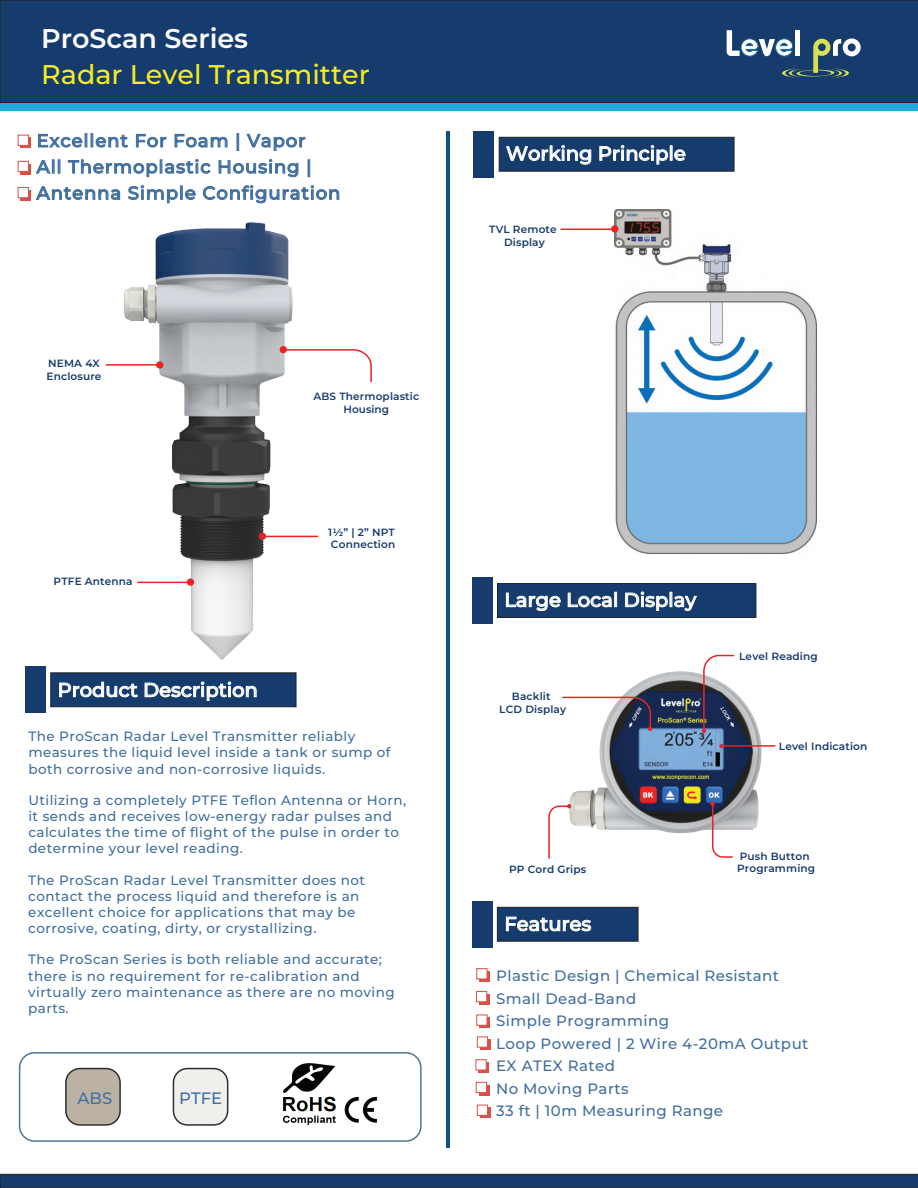
<style>
.page{position:relative;width:918px;height:1188px;background:#fff}
.page>*{position:absolute;margin:0;border:0;box-sizing:border-box;transform-origin:0 0}
.t1{font:500 27px "Montserrat";color:#f5ed21}
.t2{font:600 27px "Montserrat";color:#fff}
.t3{font:500 19.5px "Montserrat";color:#fff}
.t4{font:500 18px/26.2px "Montserrat";letter-spacing:.05em;color:#416fa0}
.t5{font:500 16.5px "Montserrat";color:#416fa0}
.t6{font:500 15px/22.5px "Montserrat";letter-spacing:.03em;color:#416fa0}
.t7{font:500 13.5px/16.2px "Montserrat";letter-spacing:.035em;color:#416fa0}
.t8{font:600 10.5px/12.6px "Montserrat";letter-spacing:.015em;color:#183b6e;text-align:center}
</style>
<div class="page">
<img style="left:569px;top:671px;width:207px;height:163px">
<div style="left:0;top:0;width:918px;height:103px;background:#163c6e"></div>
<img style="left:124px;top:222px;width:176px;height:438px">
<img style="left:615px;top:209px;width:201px;height:345px">
<svg style="left:38px;top:133px;width:90px;height:15px"></svg>
<svg style="left:136px;top:134px;width:31px;height:14px"></svg>
<svg style="left:175px;top:134px;width:53px;height:14px"></svg>
<svg style="left:237px;top:133px;width:2px;height:18px"></svg>
<svg style="left:246px;top:134px;width:59px;height:17px"></svg>
<svg style="left:36px;top:160px;width:24px;height:14px"></svg>
<svg style="left:68px;top:159px;width:143px;height:18px"></svg>
<svg style="left:219px;top:159px;width:79px;height:18px"></svg>
<svg style="left:308px;top:160px;width:2px;height:17px"></svg>
<svg style="left:36px;top:186px;width:84px;height:14px"></svg>
<svg style="left:128px;top:185px;width:50px;height:18px"></svg>
<div style="left:180px;top:186px;width:3px;height:14px;border:1px solid #416fa0"></div>
<svg style="left:185px;top:189px;width:11px;height:11px"></svg>
<svg style="left:203px;top:185px;width:136px;height:18px"></svg>
<div style="left:21px;top:138px;width:10px;height:10px;background:#da5046"></div>
<div style="left:18px;top:135px;width:11px;height:11px;background:#fff;border:1px solid #da5046"></div>
<div style="left:21px;top:164px;width:10px;height:10px;background:#da5046"></div>
<div style="left:18px;top:161px;width:11px;height:11px;background:#fff;border:1px solid #da5046"></div>
<div style="left:21px;top:190px;width:10px;height:10px;background:#da5046"></div>
<div style="left:18px;top:187px;width:11px;height:11px;background:#fff;border:1px solid #da5046"></div>
<hr style="left:446px;top:132px;width:4px;height:1016px;background:#085386">
<div style="left:0;top:103px;width:918px;height:7px;background:#24a8e0"></div>
<svg style="left:727px;top:30px;width:134px;height:48px"></svg>
<svg style="left:0;top:1174px;width:918px;height:14px"></svg>
<div style="left:472px;top:577px;width:21px;height:47px;background:#163c6e"></div>
<div style="left:497px;top:583px;width:259px;height:35px;background:#163c6e;border:1px solid #231f20"></div>
<div style="left:472px;top:901px;width:21px;height:47px;background:#163c6e"></div>
<div style="left:497px;top:907px;width:141px;height:35px;background:#163c6e;border:1px solid #231f20"></div>
<div style="left:479px;top:971px;width:11px;height:11px;background:#da5046"></div>
<div style="left:477px;top:969px;width:10px;height:10px;background:#fff"></div>
<div style="left:479px;top:994px;width:10px;height:10px;background:#da5046"></div>
<div style="left:476px;top:991px;width:11px;height:11px;background:#fff;border:1px solid #da5046"></div>
<div style="left:479px;top:1018px;width:11px;height:10px;background:#da5046"></div>
<div style="left:477px;top:1015px;width:10px;height:10px;background:#fff"></div>
<div style="left:480px;top:1040px;width:10px;height:10px;background:#da5046"></div>
<div style="left:477px;top:1037px;width:11px;height:10px;background:#fff;border:1px solid #da5046"></div>
<div style="left:479px;top:1062px;width:10px;height:11px;background:#da5046"></div>
<div style="left:476px;top:1060px;width:10px;height:10px;background:#fff"></div>
<div style="left:479px;top:1085px;width:10px;height:10px;background:#da5046"></div>
<div style="left:476px;top:1082px;width:11px;height:11px;background:#fff;border:1px solid #da5046"></div>
<svg style="left:506px;top:592px;width:55px;height:19px"></svg>
<svg style="left:568px;top:592px;width:44px;height:15px"></svg>
<div style="left:614px;top:592px;width:3px;height:15px;border:1px solid #fff"></div>
<svg style="left:625px;top:591px;width:72px;height:20px"></svg>
<svg style="left:506px;top:917px;width:85px;height:14px"></svg>
<div style="left:474px;top:131px;width:20px;height:47px;background:#163c6e"></div>
<div style="left:499px;top:137px;width:235px;height:35px;background:#163c6e;border:1px solid #231f20"></div>
<svg style="left:506px;top:145px;width:85px;height:20px"></svg>
<svg style="left:599px;top:145px;width:87px;height:20px"></svg>
<div style="left:25px;top:666px;width:21px;height:47px;background:#163c6e"></div>
<div style="left:50px;top:672px;width:246px;height:35px;background:#163c6e;border:1px solid #231f20"></div>
<svg style="left:59px;top:682px;width:79px;height:15px"></svg>
<svg style="left:145px;top:681px;width:112px;height:20px"></svg>
<div style="left:480px;top:1108px;width:10px;height:10px;background:#da5046"></div>
<div style="left:477px;top:1105px;width:11px;height:10px;background:#fff;border:1px solid #da5046"></div>
<div style="left:66px;top:1069px;width:54px;height:56px;background:#bbb2a4;border-radius:14px"></div>
<div style="left:65px;top:1068px;width:56px;height:58px;border:2px solid #2f2e2e;border-radius:14px"></div>
<div style="left:173px;top:1069px;width:55px;height:56px;background:#f1efec;border-radius:14px"></div>
<div style="left:173px;top:1068px;width:55px;height:58px;border:2px solid #2f2e2e;border-radius:14px"></div>
<img style="left:282px;top:1063px;width:96px;height:62px">
<div style="left:19px;top:1052px;width:403px;height:90px;border:2px solid #52758c;border-radius:15px"></div>
<svg style="left:282px;top:348px;width:90px;height:36px"></svg>
<hr style="left:262px;top:536px;width:56px;height:1px;background:#ee2123">
<hr style="left:561px;top:229px;width:55px;height:1px;background:#ee2123">
<hr style="left:720px;top:745px;width:55px;height:2px;background:#ee2123">
<hr style="left:106px;top:364px;width:55px;height:2px;background:#ee2123">
<hr style="left:137px;top:582px;width:56px;height:1px;background:#ee2123">
<div style="left:156px;top:361px;width:7px;height:8px;background:#ed2225;border-radius:50%"></div>
<div style="left:280px;top:346px;width:7px;height:7px;background:#ed2225;border-radius:50%"></div>
<div style="left:259px;top:533px;width:7px;height:7px;background:#ed2225;border-radius:50%"></div>
<div style="left:611px;top:225px;width:7px;height:8px;background:#ed2225;border-radius:50%"></div>
<div style="left:187px;top:579px;width:7px;height:7px;background:#ed2225;border-radius:50%"></div>
<svg style="left:562px;top:696px;width:90px;height:35px"></svg>
<svg style="left:702px;top:654px;width:33px;height:80px"></svg>
<svg style="left:719px;top:744px;width:5px;height:4px"></svg>
<svg style="left:711px;top:802px;width:23px;height:56px"></svg>
<svg style="left:548px;top:804px;width:23px;height:55px"></svg>
<h1 class="t2" style="left:41px;top:20px;width:208px">ProScan Series</h1>
<h1 class="t1" style="left:41px;top:56px;width:330px">Radar Level Transmitter</h1>
<h3 class="t4" style="left:37px;top:127px;width:305px">Excellent For Foam | Vapor<br>All Thermoplastic Housing |<br>Antenna Simple Configuration</h3>
<p class="t8" style="left:47px;top:357px;width:56px;text-align:left">NEMA 4X<br>Enclosure</p>
<p class="t8" style="left:54px;top:574px;width:81px">PTFE Antenna</p>
<p class="t8" style="left:313px;top:390px;width:107px">ABS Thermoplastic<br>Housing</p>
<p class="t8" style="left:328px;top:526px;width:69px;text-align:left">1½” | 2” NPT<br>Connection</p>
<h2 class="t3" style="left:58px;top:677px;width:202px">Product Description</h2>
<p class="t7" style="left:28px;top:728px;width:364px">The ProScan Radar Level Transmitter reliably measures the liquid level inside a tank or sump of both corrosive and non-corrosive liquids.</p>
<p class="t7" style="left:28px;top:791px;width:379px">Utilizing a completely PTFE Teflon Antenna or Horn, it sends and receives low-energy radar pulses and calculates the time of flight of the pulse in order to determine your level reading.</p>
<p class="t7" style="left:28px;top:871px;width:338px">The ProScan Radar Level Transmitter does not contact the process liquid and therefore is an excellent choice for applications that may be corrosive, coating, dirty, or crystallizing.</p>
<p class="t7" style="left:28px;top:951px;width:368px">The ProScan Series is both reliable and accurate; there is no requirement for re-calibration and virtually zero maintenance as there are no moving parts.</p>
<p class="t5" style="left:77px;top:1087px;width:36px">ABS</p>
<p class="t5" style="left:179px;top:1087px;width:45px">PTFE</p>
<h2 class="t3" style="left:506px;top:140px;width:181px">Working Principle</h2>
<p class="t8" style="left:489px;top:223px;width:69px">TVL Remote<br>Display</p>
<h2 class="t3" style="left:504px;top:587px;width:193px">Large Local Display</h2>
<p class="t8" style="left:499px;top:690px;width:68px">Backlit<br>LCD Display</p>
<p class="t8" style="left:509px;top:863px;width:79px">PP Cord Grips</p>
<h2 class="t3" style="left:504px;top:911px;width:88px">Features</h2>
<p class="t8" style="left:739px;top:649px;width:80px">Level Reading</p>
<p class="t8" style="left:779px;top:740px;width:90px">Level Indication</p>
<p class="t8" style="left:737px;top:850px;width:80px;text-align:left">Push Button<br>Programming</p>
<p class="t6" style="left:496px;top:964px;width:314px">Plastic Design | Chemical Resistant<br>Small Dead-Band<br>Simple Programming<br>Loop Powered | 2 Wire 4-20mA Output<br>EX ATEX Rated<br>No Moving Parts<br>33 ft | 10m Measuring Range</p>
</div>
